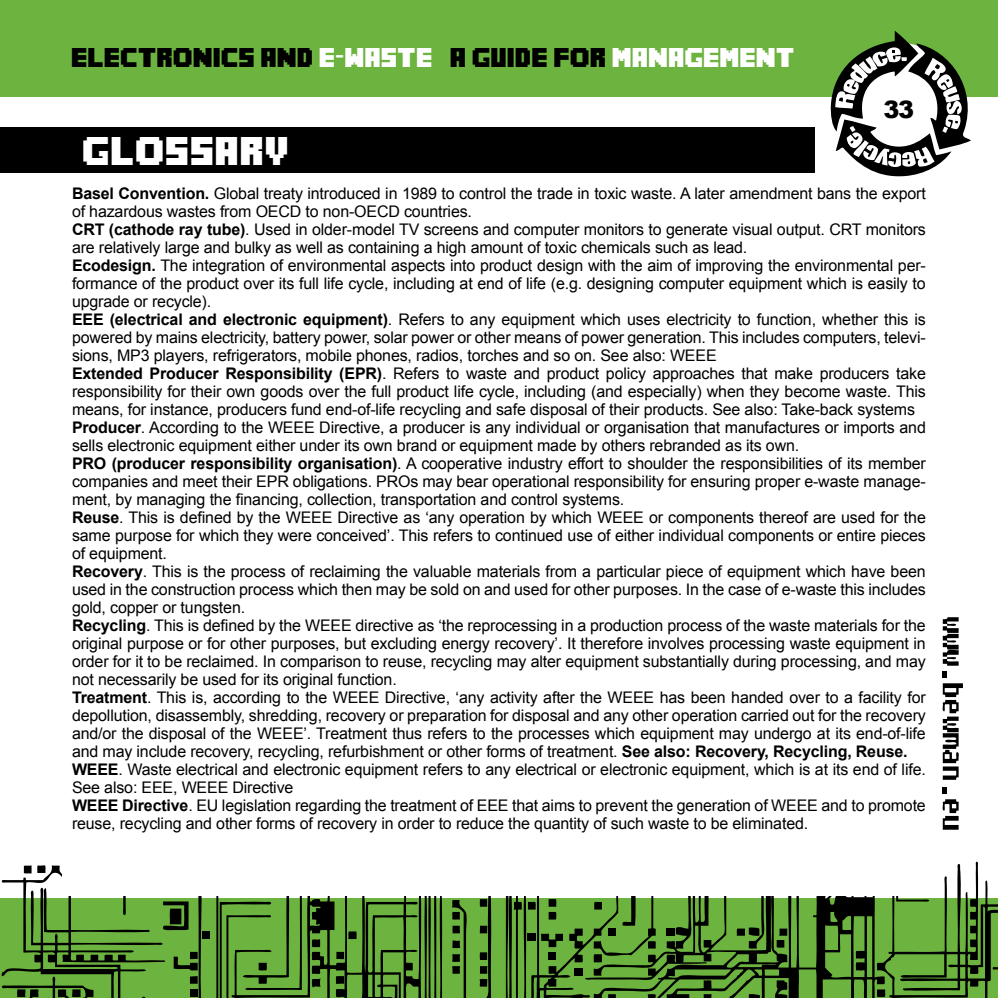
<style>
.page{position:relative;width:998px;height:998px;background:#fff}
.page>*{position:absolute;margin:0;border:0;box-sizing:border-box;transform-origin:0 0}
.t1{font:28px "Mine Crafter 2.0";letter-spacing:-.05em;color:#fff}
.t2{font:900 24px "Arial";color:#000}
.t3{font:19px "Mine Crafter 2.0";letter-spacing:-.075em;color:#000}
.t4{font:16px/18px "Arial";letter-spacing:-.01em;color:#000}
.s1{color:#fff}
.s2{font-weight:700}
</style>
<div class="page">
<div style="left:0;top:899px;width:998px;height:99px;background:#6cb33f"></div>
<div style="left:0;top:0;width:998px;height:96px;background:#6cb33f"></div>
<svg style="left:942px;top:787px;width:16px;height:43px"></svg>
<div style="left:202px;top:931px;width:8px;height:8px;background:#000"></div>
<svg style="left:452px;top:900px;width:15px;height:98px"></svg>
<svg style="left:479px;top:896px;width:13px;height:102px"></svg>
<svg style="left:885px;top:861px;width:113px;height:137px"></svg>
<svg style="left:505px;top:896px;width:80px;height:102px"></svg>
<svg style="left:1px;top:865px;width:202px;height:133px"></svg>
<svg style="left:830px;top:31px;width:147px;height:146px"></svg>
<svg style="left:942px;top:617px;width:21px;height:163px"></svg>
<svg style="left:585px;top:896px;width:300px;height:102px"></svg>
<svg style="left:216px;top:896px;width:227px;height:102px"></svg>
<div style="left:62px;top:805px;width:852px;height:91px;background:#fff"></div>
<div style="left:0;top:128px;width:814px;height:45px;background:#000"></div>
<p class="t3" style="left:72px;top:50px;width:726px">ELECTRONICS AND <span class="s1">E-WASTE</span> A GUIDE FOR <span class="s1">MANAGEMENT</span></p>
<h1 class="t1" style="left:83px;top:139px;width:210px">GLOSSARY</h1>
<h2 class="t2" style="left:883px;top:92px;width:32px">33</h2>
<p class="t4" style="left:72px;top:185px;width:855px"><span class="s2">Basel Convention.</span> Global treaty introduced in 1989 to control the trade in toxic waste. A later amendment bans the export of hazardous wastes from OECD to non-OECD countries.<br><span class="s2">CRT (cathode ray tube)</span>. Used in older-model TV screens and computer monitors to generate visual output. CRT monitors are relatively large and bulky as well as containing a high amount of toxic chemicals such as lead.<br><span class="s2">Ecodesign.</span> The integration of environmental aspects into product design with the aim of improving the environmental per&shy;formance of the product over its full life cycle, including at end of life (e.g. designing computer equipment which is easily to upgrade or recycle).<br><span class="s2">EEE (electrical and electronic equipment)</span>. Refers to any equipment which uses electricity to function, whether this is powered by mains electricity, battery power, solar power or other means of power generation. This includes computers, televi&shy;sions, MP3 players, refrigerators, mobile phones, radios, torches and so on. See also: WEEE<br><span class="s2">Extended Producer Responsibility (EPR)</span>. Refers to waste and product policy approaches that make producers take responsibility for their own goods over the full product life cycle, including (and especially) when they become waste. This means, for instance, producers fund end-of-life recycling and safe disposal of their products. See also: Take-back systems <span class="s2">Producer</span>. According to the WEEE Directive, a producer is any individual or organisation that manufactures or imports and sells electronic equipment either under its own brand or equipment made by others rebranded as its own.<br><span class="s2">PRO (producer responsibility organisation)</span>. A cooperative industry effort to shoulder the responsibilities of its member companies and meet their EPR obligations. PROs may bear operational responsibility for ensuring proper e-waste manage&shy;ment, by managing the financing, collection, transportation and control systems.<br><span class="s2">Reuse</span>. This is defined by the WEEE Directive as ‘any operation by which WEEE or components thereof are used for the same purpose for which they were conceived’. This refers to continued use of either individual components or entire pieces of equipment.<br><span class="s2">Recovery</span>. This is the process of reclaiming the valuable materials from a particular piece of equipment which have been used in the construction process which then may be sold on and used for other purposes. In the case of e-waste this includes gold, copper or tungsten.<br><span class="s2">Recycling</span>. This is defined by the WEEE directive as ‘the reprocessing in a production process of the waste materials for the original purpose or for other purposes, but excluding energy recovery’. It therefore involves processing waste equipment in order for it to be reclaimed. In comparison to reuse, recycling may alter equipment substantially during processing, and may not necessarily be used for its original function.<br><span class="s2">Treatment</span>. This is, according to the WEEE Directive, ‘any activity after the WEEE has been handed over to a facility for depollution, disassembly, shredding, recovery or preparation for disposal and any other operation carried out for the recovery and/or the disposal of the WEEE’. Treatment thus refers to the processes which equipment may undergo at its end-of-life and may include recovery, recycling, refurbishment or other forms of treatment. <span class="s2">See also: Recovery, Recycling, Reuse.<br>WEEE</span>. Waste electrical and electronic equipment refers to any electrical or electronic equipment, which is at its end of life.<br>See also: EEE, WEEE Directive<br><span class="s2">WEEE Directive</span>. EU legislation regarding the treatment of EEE that aims to prevent the generation of WEEE and to promote reuse, recycling and other forms of recovery in order to reduce the quantity of such waste to be eliminated.</p>
</div>
